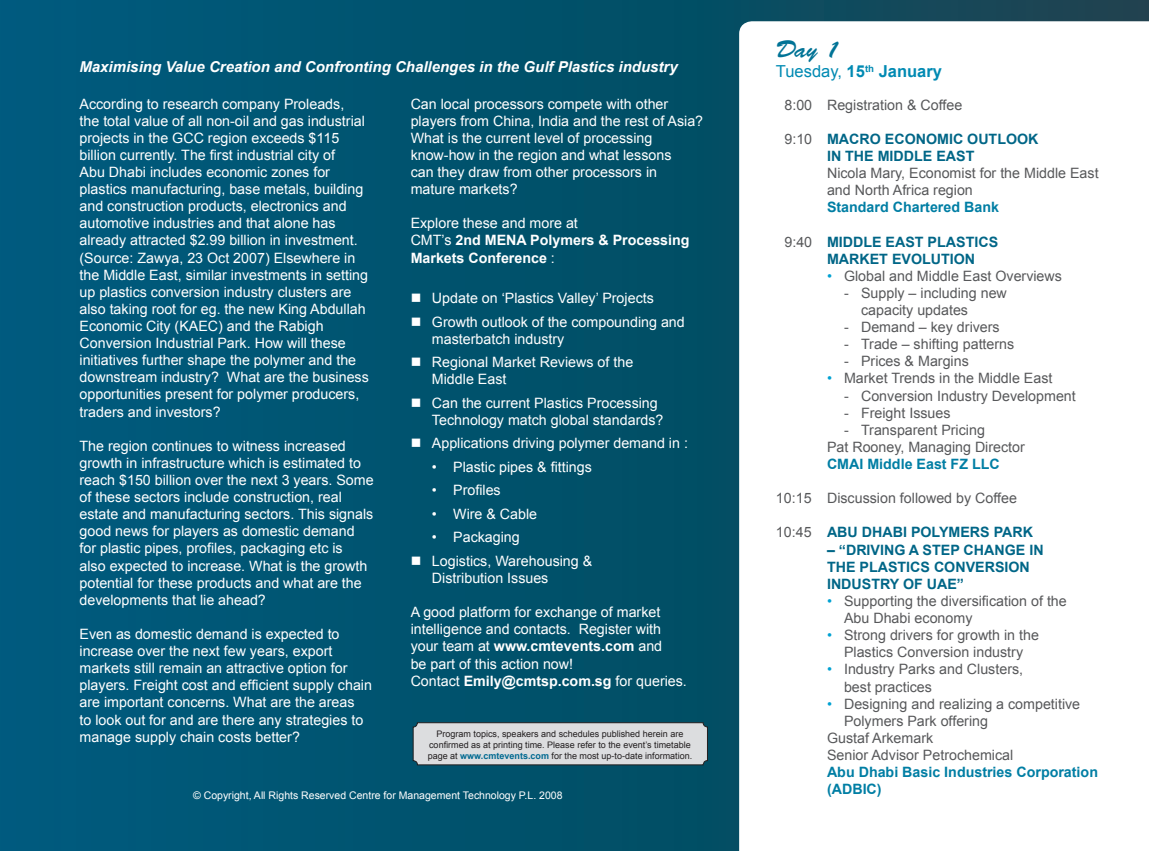
<style>
.page{position:relative;width:1149px;height:851px;background:#fff}
.page>*{position:absolute;margin:0;border:0;box-sizing:border-box;transform-origin:0 0}
.t1{font:24px "Brush Script Std";color:#007396}
.t2{font:700 16.5px "Arial";color:#008ab3}
.t3{font:italic 700 15px "Arial";color:#fff}
.t4{font:14.25px/17.1px "Arial";color:#fff}
.t5{font:14.25px/17.1px "Arial";color:#57585a}
.t6{font:700 14.25px/17.1px "Arial";color:#006687}
.t7{font:700 14.25px/17.1px "Arial";color:#007ea4}
.t8{font:700 14.25px/17.1px "Arial";color:#fff}
.t9{font:10.5px "Arial";color:#fff}
.t10{font:9px/10.8px "Arial";color:#231f20;text-align:center}
.s1{font-weight:400}
.s2{font-weight:700}
.s3{font-weight:700;color:#006991}
.s4{font-weight:400;color:#57585a}
.s5{color:#00a1d2}
</style>
<div class="page">
<div style="left:0;top:0;width:1148px;height:850px;background:linear-gradient(to right,#005c80,#184451)"></div>
<svg style="left:739px;top:21px;width:409px;height:829px"></svg>
<svg style="left:412px;top:721px;width:296px;height:44px;background:#cccfd2"></svg>
<p class="t3" style="left:79px;top:57px;width:599px">Maximising Value Creation and Confronting Challenges in the Gulf Plastics industry</p>
<p class="t4" style="left:79px;top:95px;width:291px">According to research company Proleads,<br>the total value of all non-oil and gas industrial projects in the GCC region exceeds $115 billion currently. The first industrial city of<br>Abu Dhabi includes economic zones for plastics manufacturing, base metals, building and construction products, electronics and automotive industries and that alone has already attracted $2.99 billion in investment. (Source: Zawya, 23 Oct 2007) Elsewhere in the Middle East, similar investments in setting up plastics conversion industry clusters are also taking root for eg. the new King Abdullah Economic City (KAEC) and the Rabigh Conversion Industrial Park. How will these initiatives further shape the polymer and the downstream industry? What are the business opportunities present for polymer producers, traders and investors?</p>
<p class="t4" style="left:79px;top:437px;width:295px">The region continues to witness increased growth in infrastructure which is estimated to reach $150 billion over the next 3 years. Some of these sectors include construction, real estate and manufacturing sectors. This signals good news for players as domestic demand for plastic pipes, profiles, packaging etc is<br>also expected to increase. What is the growth potential for these products and what are the developments that lie ahead?</p>
<p class="t4" style="left:79px;top:625px;width:294px">Even as domestic demand is expected to increase over the next few years, export markets still remain an attractive option for players. Freight cost and efficient supply chain are important concerns. What are the areas<br>to look out for and are there any strategies to manage supply chain costs better?</p>
<p class="t4" style="left:410px;top:95px;width:294px">Can local processors compete with other players from China, India and the rest of Asia?<br>What is the current level of processing know-how in the region and what lessons<br>can they draw from other processors in mature markets?</p>
<p class="t8" style="left:410px;top:215px;width:280px"><span class="s1">Explore these and more at<br>CMT’s</span> 2nd MENA Polymers &amp; Processing<br>Markets Conference <span class="s1">:</span></p>
<p class="t4" style="left:410px;top:290px;width:245px">■ Update on ‘Plastics Valley’ Projects</p>
<p class="t4" style="left:432px;top:313px;width:254px;text-indent:-21px">■ Growth outlook of the compounding and masterbatch industry</p>
<p class="t4" style="left:432px;top:354px;width:203px;text-indent:-21px">■ Regional Market Reviews of the<br>Middle East</p>
<p class="t4" style="left:432px;top:394px;width:233px;text-indent:-21px">■ Can the current Plastics Processing<br>Technology match global standards?</p>
<p class="t4" style="left:410px;top:435px;width:279px">■ Applications driving polymer demand in :</p>
<p class="t4" style="left:432px;top:458px;width:161px">• Plastic pipes &amp; fittings</p>
<p class="t4" style="left:432px;top:482px;width:70px">• Profiles</p>
<p class="t4" style="left:432px;top:505px;width:107px">• Wire &amp; Cable</p>
<p class="t4" style="left:432px;top:529px;width:89px">• Packaging</p>
<p class="t4" style="left:432px;top:552px;width:162px;text-indent:-21px">■ Logistics, Warehousing &amp;<br>Distribution Issues</p>
<p class="t4" style="left:410px;top:603px;width:278px">A good platform for exchange of market intelligence and contacts. Register with your team at <span class="s2">www.cmtevents.com</span> and<br>be part of this action now!<br>Contact <span class="s2">Emily@cmtsp.com.sg</span> for queries.</p>
<p class="t10" style="left:427px;top:728px;width:266px">Program topics, speakers and schedules published herein are confirmed as at printing time. Please refer to the event’s timetable page at <span class="s3">www.cmtevents.com</span> for the most up-to-date information.</p>
<p class="t9" style="left:193px;top:788px;width:371px">© Copyright, All Rights Reserved Centre for Management Technology P.L. 2008</p>
<h1 class="t1" style="left:775px;top:36px;width:65px">Day 1</h1>
<p class="t2" style="left:775px;top:61px;width:167px"><span class="s1">Tuesday,</span> 15<sup>th</sup> January</p>
<p class="t5" style="left:784px;top:96px;width:179px">8:00 Registration &amp; Coffee</p>
<p class="t6" style="left:826px;top:131px;width:213px;text-indent:-43px"><span class="s4">9:10</span> MACRO ECONOMIC OUTLOOK<br>IN THE MIDDLE EAST</p>
<p class="t5" style="left:826px;top:165px;width:273px">Nicola Mary, Economist for the Middle East and North Africa region</p>
<p class="t7" style="left:826px;top:199px;width:173px">Standard Chartered Bank</p>
<p class="t6" style="left:826px;top:233px;width:173px;text-indent:-43px"><span class="s4">9:40</span> MIDDLE EAST PLASTICS<br>MARKET EVOLUTION</p>
<p class="t5" style="left:826px;top:267px;width:236px"><span class="s5">•</span> Global and Middle East Overviews</p>
<p class="t5" style="left:860px;top:284px;width:147px;text-indent:-17px">- Supply – including new capacity updates</p>
<p class="t5" style="left:843px;top:319px;width:157px">- Demand – key drivers</p>
<p class="t5" style="left:843px;top:336px;width:172px">- Trade – shifting patterns</p>
<p class="t5" style="left:843px;top:353px;width:126px">- Prices &amp; Margins</p>
<p class="t5" style="left:826px;top:370px;width:227px"><span class="s5">•</span> Market Trends in the Middle East</p>
<p class="t5" style="left:843px;top:387px;width:233px">- Conversion Industry Development</p>
<p class="t5" style="left:843px;top:404px;width:108px">- Freight Issues</p>
<p class="t5" style="left:826px;top:421px;width:199px;text-indent:17px">- Transparent Pricing<br>Pat Rooney, Managing Director</p>
<p class="t7" style="left:826px;top:456px;width:174px">CMAI Middle East FZ LLC</p>
<p class="t5" style="left:775px;top:490px;width:242px">10:15 Discussion followed by Coffee</p>
<p class="t6" style="left:775px;top:524px;width:258px"><span class="s4">10:45</span> ABU DHABI POLYMERS PARK</p>
<p class="t6" style="left:826px;top:541px;width:218px">– “DRIVING A STEP CHANGE IN<br>THE PLASTICS CONVERSION<br>INDUSTRY OF UAE”</p>
<p class="t5" style="left:843px;top:592px;width:224px;text-indent:-17px"><span class="s5">•</span> Supporting the diversification of the<br>Abu Dhabi economy</p>
<p class="t5" style="left:826px;top:626px;width:213px;text-align:center"><span class="s5">•</span> Strong drivers for growth in the<br>Plastics Conversion industry</p>
<p class="t5" style="left:843px;top:661px;width:180px;text-indent:-17px"><span class="s5">•</span> Industry Parks and Clusters, best practices</p>
<p class="t5" style="left:826px;top:695px;width:255px"><span class="s5">•</span> Designing and realizing a competitive</p>
<p class="t5" style="left:843px;top:712px;width:145px">Polymers Park offering</p>
<p class="t5" style="left:826px;top:729px;width:108px">Gustaf Arkemark</p>
<p class="t5" style="left:826px;top:746px;width:188px">Senior Advisor Petrochemical</p>
<p class="t7" style="left:826px;top:763px;width:272px">Abu Dhabi Basic Industries Corporation (ADBIC)</p>
</div>
